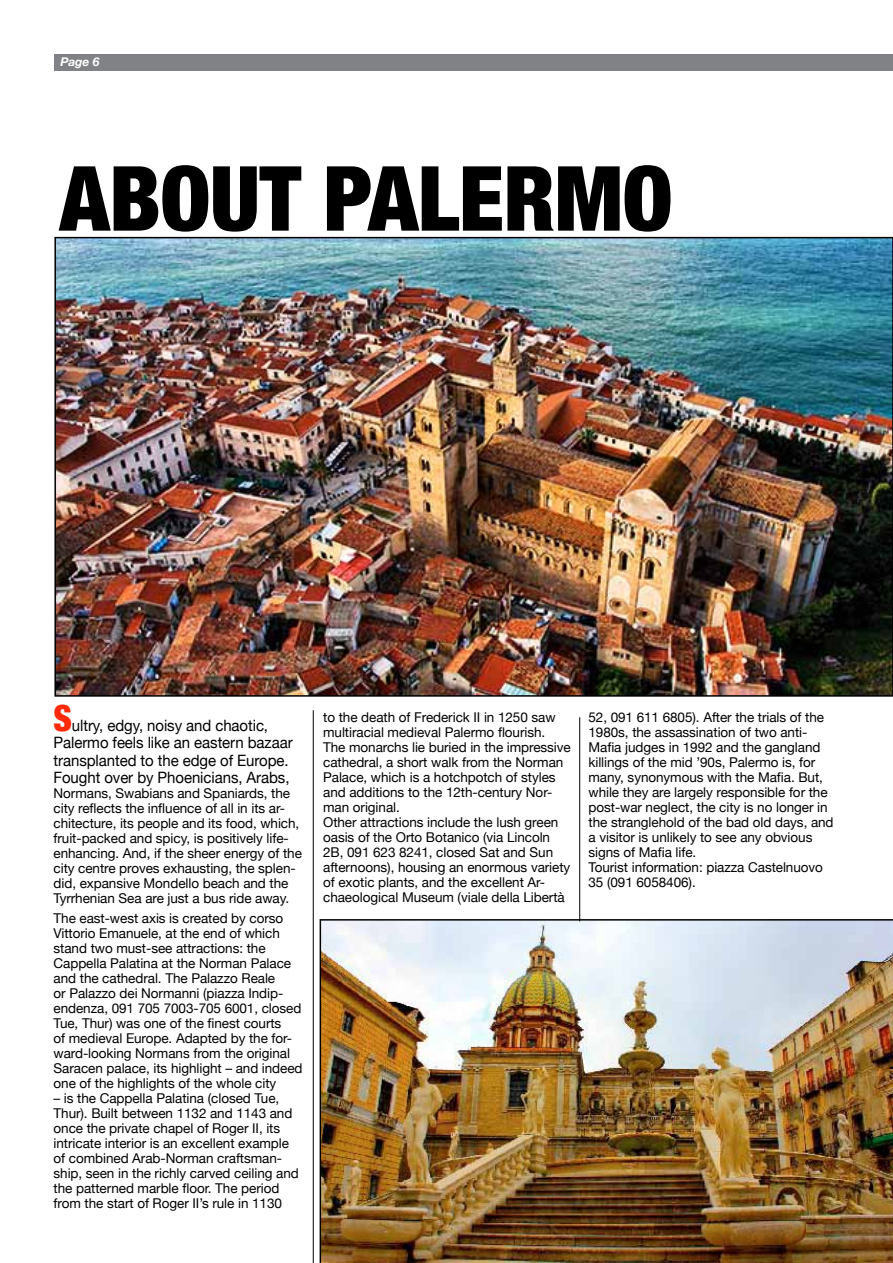
<style>
.page{position:relative;width:893px;height:1263px;background:#fff}
.page>*{position:absolute;margin:0;border:0;box-sizing:border-box;transform-origin:0 0}
.t1{font:900 condensed 90px "Helvetica Neue";letter-spacing:-.005em;color:#000}
.t2{font:900 condensed 36px "Helvetica Neue";color:#ff2a0a;scale:.96 1}
.t3{font:15.6px/17.4px "Helvetica Neue";letter-spacing:-.005em;color:#000;text-align:center;scale:.96 1}
.t4{font:13.5px/15px "Helvetica Neue";letter-spacing:-.005em;color:#000}
.t5{font:italic 700 12px "Helvetica Neue";color:#fff}
</style>
<div class="page">
<div style="left:54px;top:54px;width:839px;height:17px;background:#808285"></div>
<img style="left:320px;top:919px;width:573px;height:344px">
<img style="left:57px;top:240px;width:833px;height:454px">
<div style="left:54px;top:237px;width:839px;height:460px;border:2px solid #000"></div>
<hr style="left:313px;top:710px;width:1px;height:553px;background:#000">
<hr style="left:579px;top:717px;width:1px;height:204px;background:#000">
<p class="t5" style="left:60px;top:52px;width:41px">Page 6</p>
<h1 class="t1" style="left:60px;top:125px;width:614px">ABOUT PALERMO</h1>
<h2 class="t2" style="left:54px;top:688px;width:21px">S</h2>
<p class="t3" style="left:54px;top:717px;width:251px">ultry, edgy, noisy and chaotic, Palermo feels like an eastern bazaar transplanted to the edge of Europe.<br>Fought over by Phoenicians, Arabs,</p>
<p class="t4" style="left:54px;top:786px;width:250px">Normans, Swabians and Spaniards, the city reflects the influence of all in its ar&shy;chitecture, its people and its food, which, fruit-packed and spicy, is positively life&shy;enhancing. And, if the sheer energy of the city centre proves exhausting, the splen&shy;did, expansive Mondello beach and the Tyrrhenian Sea are just a bus ride away.</p>
<p class="t4" style="left:54px;top:911px;width:251px">The east-west axis is created by corso Vittorio Emanuele, at the end of which stand two must-see attractions: the Cappella Palatina at the Norman Palace and the cathedral. The Palazzo Reale<br>or Palazzo dei Normanni (piazza Indip&shy;endenza, 091 705 7003-705 6001, closed Tue, Thur) was one of the finest courts<br>of medieval Europe. Adapted by the for&shy;ward-looking Normans from the original Saracen palace, its highlight – and indeed one of the highlights of the whole city</p>
<p class="t4" style="left:54px;top:1091px;width:247px">– is the Cappella Palatina (closed Tue, Thur). Built between 1132 and 1143 and once the private chapel of Roger II, its intricate interior is an excellent example of combined Arab-Norman craftsman&shy;ship, seen in the richly carved ceiling and the patterned marble floor. The period from the start of Roger II’s rule in 1130</p>
<p class="t4" style="left:323px;top:711px;width:249px">to the death of Frederick II in 1250 saw multiracial medieval Palermo flourish.<br>The monarchs lie buried in the impressive cathedral, a short walk from the Norman Palace, which is a hotchpotch of styles and additions to the 12th-century Nor&shy;man original.<br>Other attractions include the lush green oasis of the Orto Botanico (via Lincoln 2B, 091 623 8241, closed Sat and Sun afternoons), housing an enormous variety of exotic plants, and the excellent Ar&shy;chaeological Museum (viale della Libertà</p>
<p class="t4" style="left:588px;top:711px;width:247px">52, 091 611 6805). After the trials of the 1980s, the assassination of two anti-Mafia judges in 1992 and the gangland killings of the mid ’90s, Palermo is, for many, synonymous with the Mafia. But, while they are largely responsible for the post-war neglect, the city is no longer in the stranglehold of the bad old days, and a visitor is unlikely to see any obvious signs of Mafia life.<br>Tourist information: piazza Castelnuovo 35 (091 6058406).</p>
</div>
